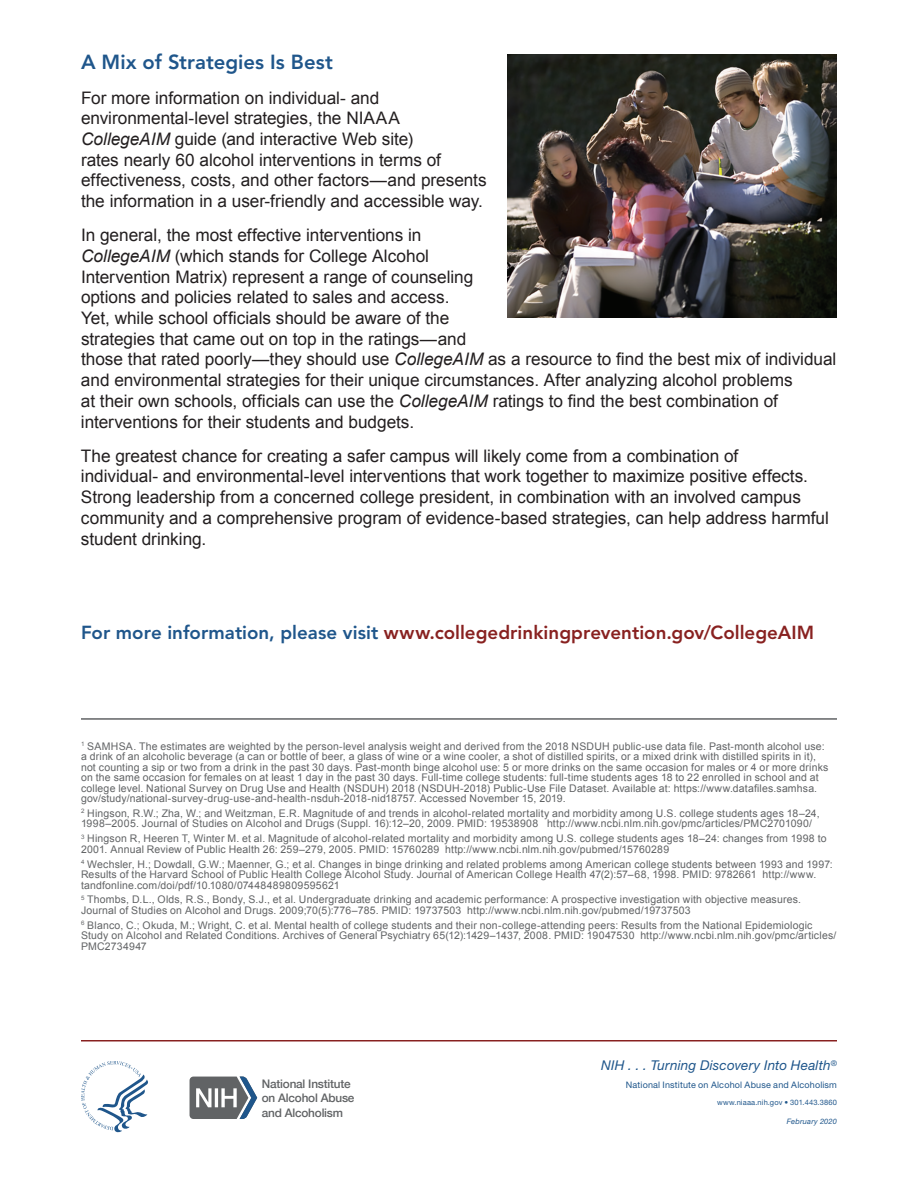
<style>
.page{position:relative;width:918px;height:1188px;background:#fff}
.page>*{position:absolute;margin:0;border:0;box-sizing:border-box;transform-origin:0 0}
.t1{font:800 20.25px "Avenir LT Std";color:#1f568b}
.t2{font:800 18.75px "Avenir LT Std";color:#882120}
.t3{font:17.25px/20.7px "Arial";letter-spacing:-.005em;color:#231f20}
.t4{font:italic 13.5px "Helvetica Neue LT Pro";letter-spacing:.01em;color:#1f568b}
.t5{font:500 11.85px/15px "Helvetica Neue";letter-spacing:-.015em;color:#616365}
.t6{font:10.5px/10.5px "Arial";letter-spacing:.015em;color:#616365}
.t7{font:9px "Helvetica Neue LT Pro";letter-spacing:.02em;color:#1f568b}
.t8{font:7.5px "Helvetica Neue LT Pro";letter-spacing:.02em;color:#1f568b}
.t9{font:italic 7.5px "Helvetica Neue LT Pro";letter-spacing:.025em;color:#1f568b}
.s1{font-style:italic}
.s2{color:#1f568b}
</style>
<div class="page">
<svg style="left:81px;top:1061px;width:67px;height:72px"></svg>
<svg style="left:190px;top:1077px;width:67px;height:42px"></svg>
<hr style="left:81px;top:1040px;width:756px;height:2px;background:#882120">
<img style="left:508px;top:54px;width:329px;height:264px">
<hr style="left:81px;top:718px;width:756px;height:2px;background:#616365">
<h2 class="t1" style="left:81px;top:50px;width:253px">A Mix of Strategies Is Best</h2>
<p class="t3" style="left:81px;top:87px;width:407px">For more information on individual- and environmental-level strategies, the NIAAA <span class="s1">CollegeAIM</span> guide (and interactive Web site)<br>rates nearly 60 alcohol interventions in terms of effectiveness, costs, and other factors—and presents the information in a user-friendly and accessible way.</p>
<p class="t3" style="left:81px;top:225px;width:757px">In general, the most effective interventions in<br><span class="s1">CollegeAIM</span> (which stands for College Alcohol<br>Intervention Matrix) represent a range of counseling<br>options and policies related to sales and access.<br>Yet, while school officials should be aware of the<br>strategies that came out on top in the ratings—and<br>those that rated poorly—they should use <span class="s1">CollegeAIM</span> as a resource to find the best mix of individual and environmental strategies for their unique circumstances. After analyzing alcohol problems<br>at their own schools, officials can use the <span class="s1">CollegeAIM</span> ratings to find the best combination of interventions for their students and budgets.</p>
<p class="t3" style="left:81px;top:445px;width:749px">The greatest chance for creating a safer campus will likely come from a combination of<br>individual- and environmental-level interventions that work together to maximize positive effects.<br>Strong leadership from a concerned college president, in combination with an involved campus community and a comprehensive program of evidence-based strategies, can help address harmful student drinking.</p>
<p class="t2" style="left:81px;top:621px;width:735px"><span class="s2">For more information, please visit</span> www.collegedrinkingprevention.gov/CollegeAIM</p>
<p class="t6" style="left:81px;top:741px;width:749px"><sup>1</sup> SAMHSA. The estimates are weighted by the person-level analysis weight and derived from the 2018 NSDUH public-use data file. Past-month alcohol use: a drink of an alcoholic beverage (a can or bottle of beer, a glass of wine or a wine cooler, a shot of distilled spirits, or a mixed drink with distilled spirits in it), not counting a sip or two from a drink in the past 30 days. Past-month binge alcohol use: 5 or more drinks on the same occasion for males or 4 or more drinks on the same occasion for females on at least 1 day in the past 30 days. Full-time college students: full-time students ages 18 to 22 enrolled in school and at college level. National Survey on Drug Use and Health (NSDUH) 2018 (NSDUH-2018) Public-Use File Dataset. Available at: https://www.datafiles.samhsa. gov/study/national-survey-drug-use-and-health-nsduh-2018-nid18757. Accessed November 15, 2019.</p>
<p class="t6" style="left:81px;top:808px;width:740px"><sup>2</sup> Hingson, R.W.; Zha, W.; and Weitzman, E.R. Magnitude of and trends in alcohol-related mortality and morbidity among U.S. college students ages 18–24,<br>1998–2005. Journal of Studies on Alcohol and Drugs (Suppl. 16):12–20, 2009. PMID: 19538908 http://www.ncbi.nlm.nih.gov/pmc/articles/PMC2701090/</p>
<p class="t6" style="left:81px;top:833px;width:747px"><sup>3</sup> Hingson R, Heeren T, Winter M. et al. Magnitude of alcohol-related mortality and morbidity among U.S. college students ages 18–24: changes from 1998 to<br>2001. Annual Review of Public Health 26: 259–279, 2005. PMID: 15760289 http://www.ncbi.nlm.nih.gov/pubmed/15760289</p>
<p class="t6" style="left:81px;top:859px;width:753px"><sup>4</sup> Wechsler, H.; Dowdall, G.W.; Maenner, G.; et al. Changes in binge drinking and related problems among American college students between 1993 and 1997:<br>Results of the Harvard School of Public Health College Alcohol Study. Journal of American College Health 47(2):57–68, 1998. PMID: 9782661 http://www. tandfonline.com/doi/pdf/10.1080/07448489809595621</p>
<p class="t6" style="left:81px;top:895px;width:721px"><sup>5</sup> Thombs, D.L., Olds, R.S., Bondy, S.J., et al. Undergraduate drinking and academic performance: A prospective investigation with objective measures.<br>Journal of Studies on Alcohol and Drugs. 2009;70(5):776–785. PMID: 19737503 http://www.ncbi.nlm.nih.gov/pubmed/19737503</p>
<p class="t6" style="left:81px;top:920px;width:757px"><sup>6</sup> Blanco, C.; Okuda, M.; Wright, C. et al. Mental health of college students and their non-college-attending peers: Results from the National Epidemiologic<br>Study on Alcohol and Related Conditions. Archives of General Psychiatry 65(12):1429–1437, 2008. PMID: 19047530 http://www.ncbi.nlm.nih.gov/pmc/articles/<br>PMC2734947</p>
<p class="t5" style="left:262px;top:1075px;width:94px">National Institute on Alcohol Abuse and Alcoholism</p>
<p class="t4" style="left:601px;top:1057px;width:237px">NIH . . . Turning Discovery Into Health<sup>®</sup></p>
<p class="t7" style="left:626px;top:1079px;width:213px">National Institute on Alcohol Abuse and Alcoholism</p>
<p class="t8" style="left:717px;top:1098px;width:121px">www.niaaa.nih.gov • 301.443.3860</p>
<p class="t9" style="left:787px;top:1116px;width:52px">February 2020</p>
</div>
